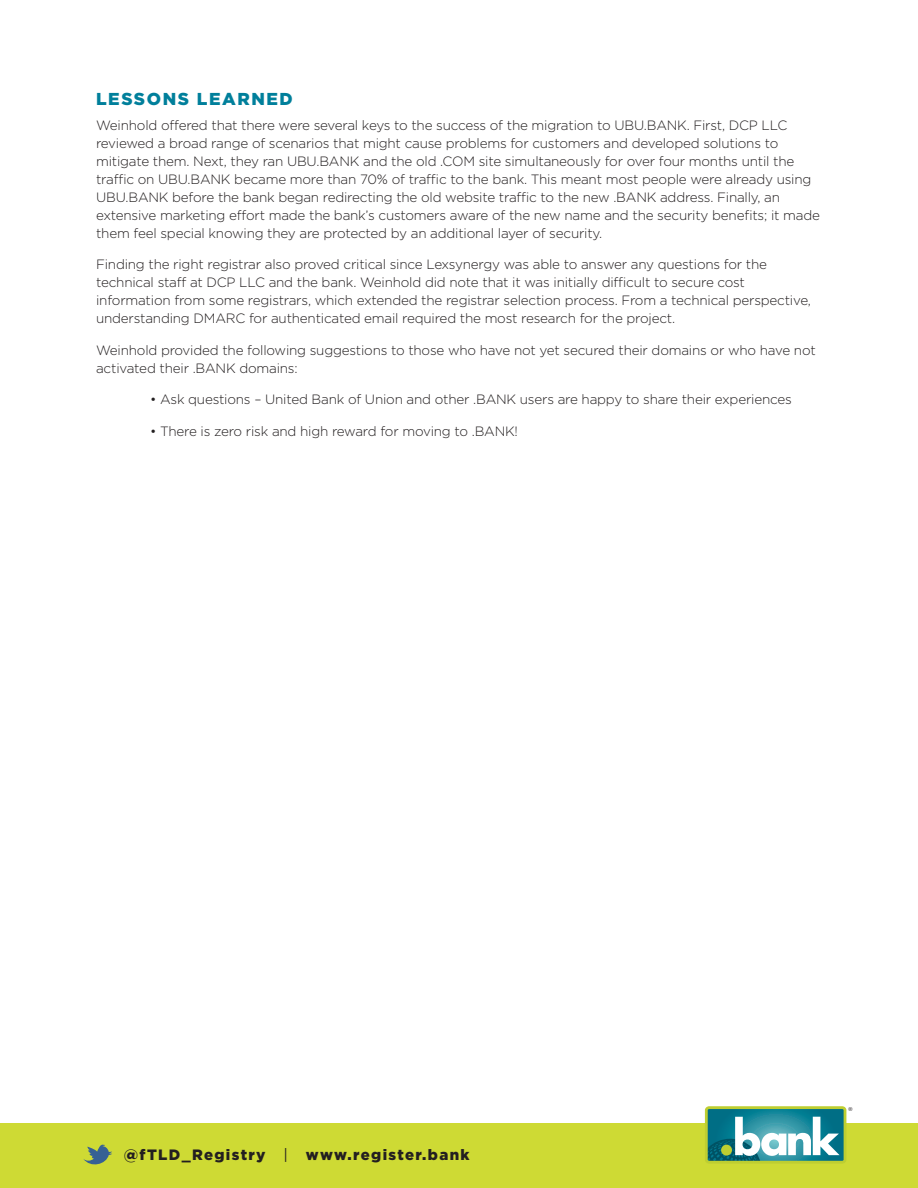
<style>
.page{position:relative;width:918px;height:1188px;background:#fff}
.page>*{position:absolute;margin:0;border:0;box-sizing:border-box;transform-origin:0 0}
.t1{font:900 17.25px "Gotham";letter-spacing:.09em;color:#007f9b}
.t2{font:900 15px "Gotham";letter-spacing:.09em;color:#231f20}
.t3{font:300 13.5px/18px "Gotham";letter-spacing:-.015em;color:#231f20}
.t4{font:5.4px "Helvetica";color:#231f20}
.s1{font-weight:400}
</style>
<div class="page">
<div style="left:0;top:1123px;width:918px;height:65px;background:#ceda34"></div>
<svg style="left:83px;top:1144px;width:29px;height:21px"></svg>
<svg style="left:705px;top:1106px;width:141px;height:57px;background:#62a79f"></svg>
<p class="t1" style="left:96px;top:89px;width:198px">LESSONS LEARNED</p>
<p class="t3" style="left:96px;top:116px;width:725px">Weinhold offered that there were several keys to the success of the migration to UBU.BANK. First, DCP LLC reviewed a broad range of scenarios that might cause problems for customers and developed solutions to mitigate them. Next, they ran UBU.BANK and the old .COM site simultaneously for over four months until the traffic on UBU.BANK became more than 70% of traffic to the bank. This meant most people were already using UBU.BANK before the bank began redirecting the old website traffic to the new .BANK address. Finally, an extensive marketing effort made the bank’s customers aware of the new name and the security benefits; it made them feel special knowing they are protected by an additional layer of security.</p>
<p class="t3" style="left:96px;top:255px;width:716px">Finding the right registrar also proved critical since Lexsynergy was able to answer any questions for the technical staff at DCP LLC and the bank. Weinhold did note that it was initially difficult to secure cost information from some registrars, which extended the registrar selection process. From a technical perspective, understanding DMARC for authenticated email required the most research for the project.</p>
<p class="t3" style="left:96px;top:341px;width:721px">Weinhold provided the following suggestions to those who have not yet secured their domains or who have not activated their .BANK domains:</p>
<p class="t3" style="left:150px;top:390px;width:643px">• Ask questions – United Bank of Union and other .BANK users are happy to share their experiences</p>
<p class="t3" style="left:150px;top:422px;width:369px">• There is zero risk and high reward for moving to .BANK!</p>
<p class="t2" style="left:124px;top:1146px;width:347px">@fTLD_Registry <span class="s1">|</span> www.register.bank</p>
<p class="t4" style="left:848px;top:1105px;width:6px">®</p>
</div>
